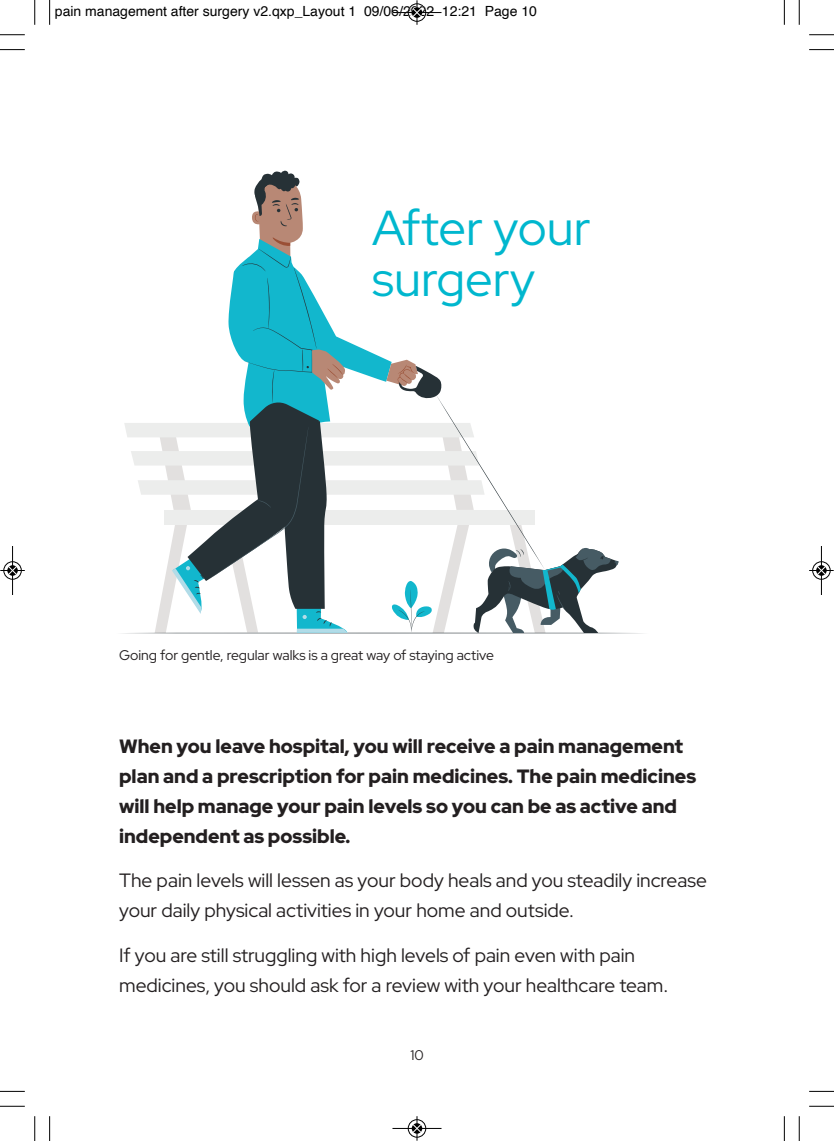
<style>
.page{position:relative;width:834px;height:1141px;background:#fff}
.page>*{position:absolute;margin:0;border:0;box-sizing:border-box;transform-origin:0 0}
.t1{font:49px/50.8px "Red Hat Display";color:#00b7ce}
.t2{font:19.25px/29.8px "Red Hat Display";color:#231f20}
.t3{font:900 19.25px/29.8px "Red Hat Display";color:#231f20}
.t4{font:14px "Helvetica";color:#000}
.t5{font:14px "Red Hat Display";color:#231f20}
</style>
<div class="page">
<svg style="left:122px;top:171px;width:521px;height:463px"></svg>
<svg style="left:49px;top:0;width:1px;height:25px"></svg>
<svg style="left:0;top:49px;width:25px;height:1px"></svg>
<svg style="left:783px;top:0;width:1px;height:25px"></svg>
<svg style="left:809px;top:49px;width:24px;height:1px"></svg>
<svg style="left:49px;top:1116px;width:1px;height:25px"></svg>
<svg style="left:0;top:1091px;width:25px;height:1px"></svg>
<svg style="left:783px;top:1116px;width:1px;height:25px"></svg>
<svg style="left:809px;top:1091px;width:24px;height:1px"></svg>
<svg style="left:34px;top:0;width:1px;height:25px"></svg>
<svg style="left:0;top:34px;width:25px;height:1px"></svg>
<svg style="left:798px;top:0;width:1px;height:25px"></svg>
<svg style="left:809px;top:34px;width:24px;height:1px"></svg>
<svg style="left:34px;top:1116px;width:1px;height:25px"></svg>
<svg style="left:0;top:1106px;width:25px;height:1px"></svg>
<svg style="left:798px;top:1116px;width:1px;height:25px"></svg>
<svg style="left:809px;top:1106px;width:24px;height:1px"></svg>
<div style="left:407px;top:3px;width:19px;height:19px;border:1px solid #fff;border-radius:50%"></div>
<hr style="left:392px;top:12px;width:49px;height:1px;background:#000">
<div style="left:408px;top:4px;width:18px;height:18px;border:1px solid #000;border-radius:50%"></div>
<svg style="left:412px;top:0;width:9px;height:25px"></svg>
<div style="left:407px;top:1119px;width:19px;height:19px;border:1px solid #fff;border-radius:50%"></div>
<hr style="left:392px;top:1128px;width:49px;height:1px;background:#000">
<div style="left:408px;top:1119px;width:18px;height:18px;border:1px solid #000;border-radius:50%"></div>
<svg style="left:412px;top:1116px;width:9px;height:25px"></svg>
<div style="left:3px;top:561px;width:19px;height:19px;border:1px solid #fff;border-radius:50%"></div>
<hr style="left:12px;top:546px;width:1px;height:49px;background:#000">
<div style="left:4px;top:562px;width:18px;height:17px;border:1px solid #000;border-radius:50%"></div>
<svg style="left:0;top:566px;width:25px;height:9px"></svg>
<div style="left:812px;top:561px;width:18px;height:19px;border:1px solid #fff;border-radius:50%"></div>
<hr style="left:821px;top:546px;width:1px;height:49px;background:#000">
<div style="left:812px;top:562px;width:18px;height:17px;border:1px solid #000;border-radius:50%"></div>
<svg style="left:809px;top:566px;width:24px;height:9px"></svg>
<p class="t4" style="left:55px;top:5px;width:483px">pain management after surgery v2.qxp_Layout 1 09/06/2022 12:21 Page 10</p>
<h1 class="t1" style="left:372px;top:203px;width:220px">After your surgery</h1>
<p class="t5" style="left:119px;top:646px;width:376px">Going for gentle, regular walks is a great way of staying active</p>
<p class="t3" style="left:119px;top:732px;width:578px">When you leave hospital, you will receive a pain management plan and a prescription for pain medicines. The pain medicines will help manage your pain levels so you can be as active and independent as possible.</p>
<p class="t2" style="left:119px;top:866px;width:589px">The pain levels will lessen as your body heals and you steadily increase your daily physical activities in your home and outside.</p>
<p class="t2" style="left:119px;top:940px;width:550px">If you are still struggling with high levels of pain even with pain medicines, you should ask for a review with your healthcare team.</p>
<p class="t5" style="left:410px;top:1046px;width:15px">10</p>
</div>
